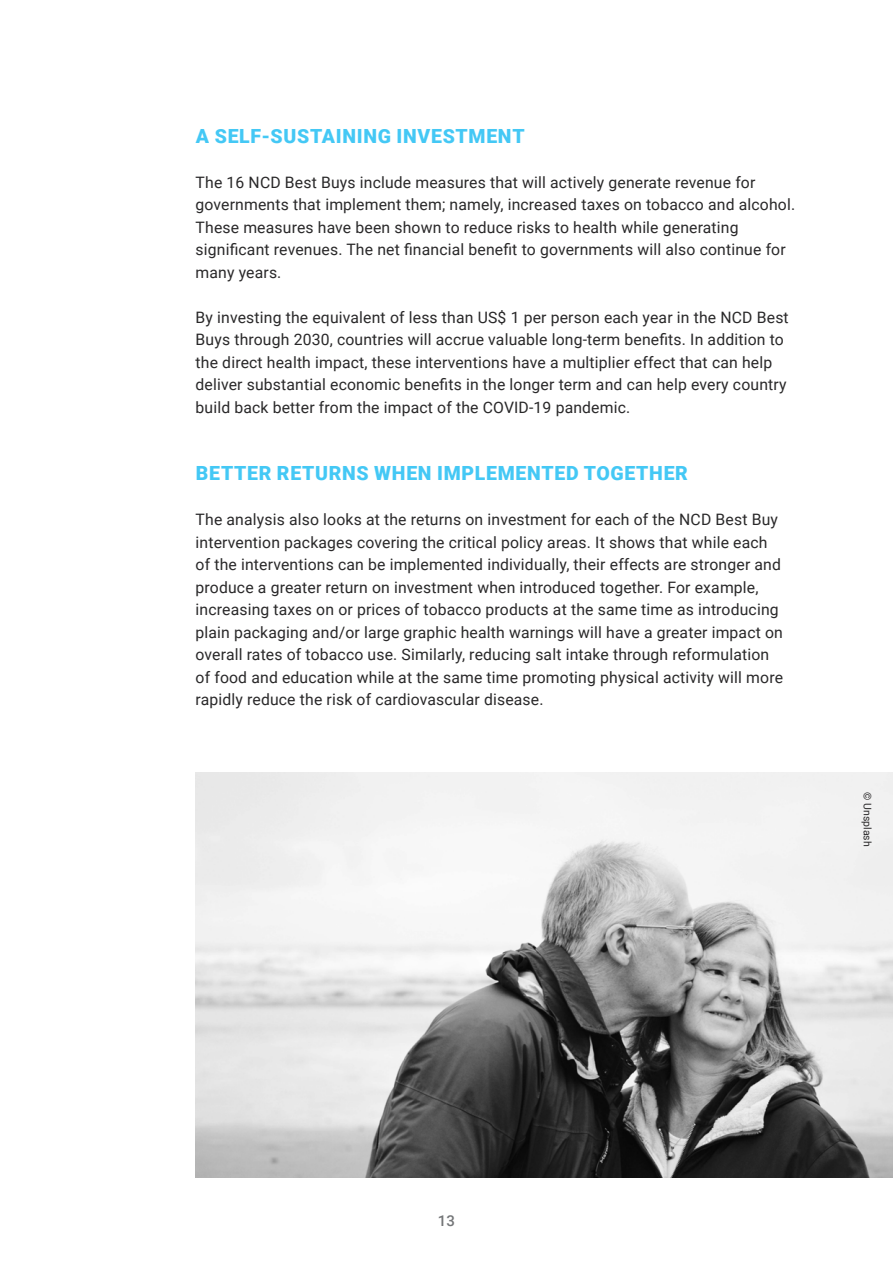
<style>
.page{position:relative;width:893px;height:1263px;background:#fff}
.page>*{position:absolute;margin:0;border:0;box-sizing:border-box;transform-origin:0 0}
.t1{font:900 19.5px "Roboto";letter-spacing:.035em;color:#44c8f5}
.t2{font:15.75px/22.5px "Roboto";letter-spacing:.01em;color:#292829}
.t3{font:500 15px "Roboto";color:#747678}
.t4{font:10.5px "Roboto";color:#292829}
</style>
<div class="page">
<img style="left:196px;top:773px;width:697px;height:405px">
<p class="t1" style="left:196px;top:122px;width:330px">A SELF-SUSTAINING INVESTMENT</p>
<p class="t2" style="left:196px;top:170px;width:601px">The 16 NCD Best Buys include measures that will actively generate revenue for governments that implement them; namely, increased taxes on tobacco and alcohol.<br>These measures have been shown to reduce risks to health while generating significant revenues. The net financial benefit to governments will also continue for many years.</p>
<p class="t2" style="left:196px;top:305px;width:595px">By investing the equivalent of less than US$ 1 per person each year in the NCD Best Buys through 2030, countries will accrue valuable long-term benefits. In addition to the direct health impact, these interventions have a multiplier effect that can help deliver substantial economic benefits in the longer term and can help every country build back better from the impact of the COVID-19 pandemic.</p>
<p class="t1" style="left:196px;top:460px;width:493px">BETTER RETURNS WHEN IMPLEMENTED TOGETHER</p>
<p class="t2" style="left:196px;top:508px;width:589px">The analysis also looks at the returns on investment for each of the NCD Best Buy intervention packages covering the critical policy areas. It shows that while each of the interventions can be implemented individually, their effects are stronger and produce a greater return on investment when introduced together. For example, increasing taxes on or prices of tobacco products at the same time as introducing plain packaging and/or large graphic health warnings will have a greater impact on overall rates of tobacco use. Similarly, reducing salt intake through reformulation of food and education while at the same time promoting physical activity will more rapidly reduce the risk of cardiovascular disease.</p>
<p class="t4" style="left:875px;top:792px;width:56px;rotate:90deg">© Unsplash</p>
<p class="t3" style="left:438px;top:1210px;width:19px">13</p>
</div>
